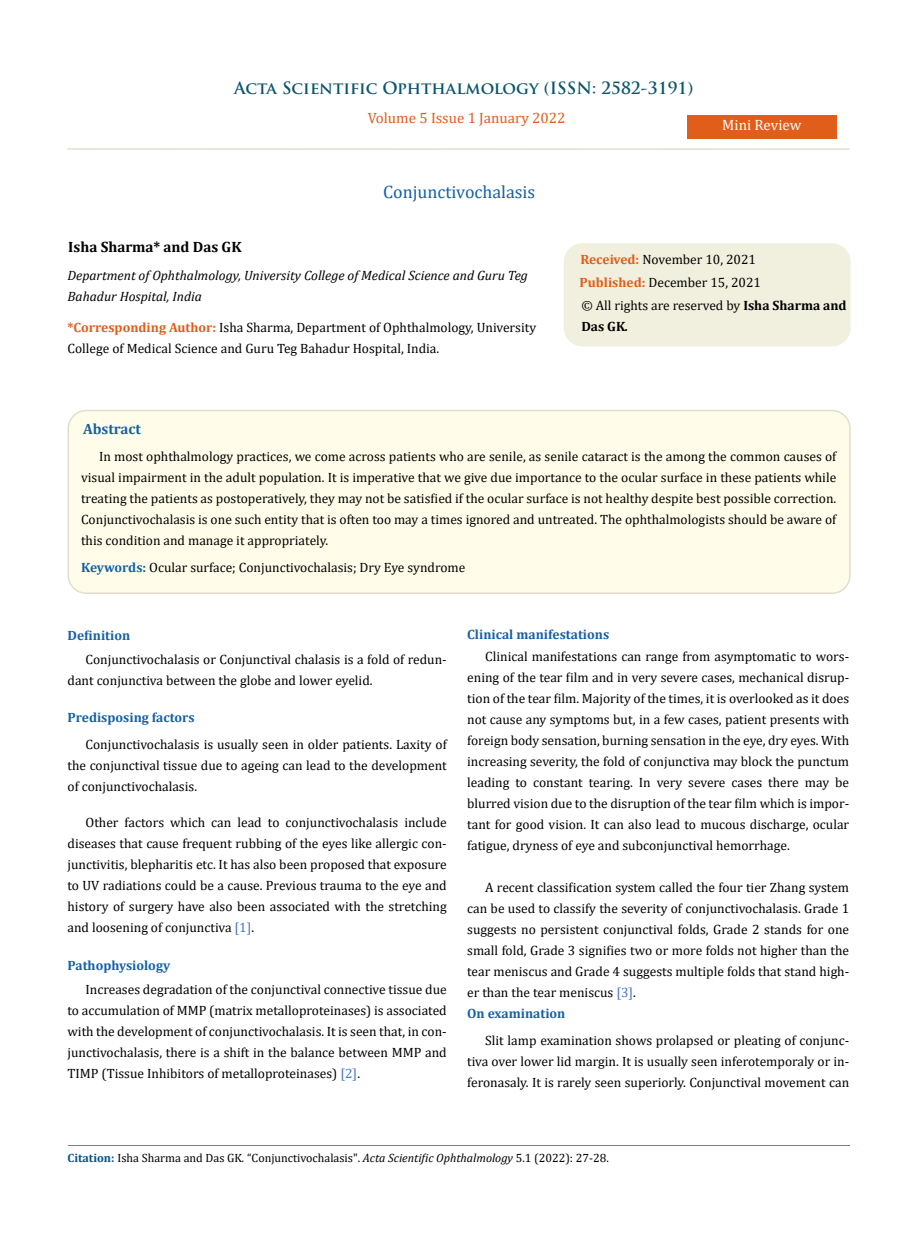
<style>
.page{position:relative;width:917px;height:1242px;background:#fff}
.page>*{position:absolute;margin:0;border:0;box-sizing:border-box;transform-origin:0 0}
.t1{font:18px "Cambria";color:#1560a6}
.t2{font:700 16.5px "Trajan Pro";color:#0e546a}
.t3{font:15px "Cambria";color:#e05d1a}
.t4{font:700 15px "Cambria";color:#000}
.t5{font:15px "Cambria";color:#fff}
.t6{font:700 15px "Cambria";color:#1560a6}
.t7{font:13.5px/21px "Cambria";color:#000;text-align:justify}
.t8{font:italic 13.5px/21px "Cambria";color:#000}
.t9{font:700 13.5px "Cambria";color:#1560a6}
.t10{font:700 13.5px "Cambria";color:#000}
.t11{font:12px "Cambria";color:#000}
.s1{font-weight:700;color:#e05d1a}
.s2{font-weight:700}
.s3{font-style:italic}
.s4{font-weight:700;color:#1560a6}
.s5{color:#4472c4}
.s6{font-weight:700;color:#035089}
</style>
<div class="page">
<div style="left:687px;top:116px;width:149px;height:23px;background:#e05d1a"></div>
<div style="left:564px;top:244px;width:285px;height:102px;background:#f1f0de;border-radius:18px"></div>
<div style="left:563px;top:243px;width:287px;height:104px;border:2px solid #f1f0de;border-radius:18px"></div>
<div style="left:68px;top:411px;width:782px;height:182px;background:#fffde9;border-radius:18px"></div>
<div style="left:68px;top:410px;width:782px;height:184px;border:2px solid #e0dfcd;border-radius:18px"></div>
<hr style="left:68px;top:1145px;width:781px;height:1px;background:#e05d1a">
<hr style="left:67px;top:148px;width:782px;height:2px;background:#e0dfcd">
<p class="t2" style="left:234px;top:77px;width:461px">Acta Scientific Ophthalmology (ISSN: 2582-3191)</p>
<p class="t3" style="left:368px;top:109px;width:199px">Volume 5 Issue 1 January 2022</p>
<p class="t5" style="left:722px;top:116px;width:81px">Mini Review</p>
<h1 class="t1" style="left:383px;top:181px;width:154px">Conjunctivochalasis</h1>
<p class="t4" style="left:68px;top:237px;width:175px">Isha Sharma* and Das GK</p>
<p class="t8" style="left:68px;top:265px;width:462px">Department of Ophthalmology, University College of Medical Science and Guru Teg<br>Bahadur Hospital, India</p>
<p class="t7" style="left:68px;top:317px;width:470px"><span class="s1">*Corresponding Author:</span> Isha Sharma, Department of Ophthalmology, University<br>College of Medical Science and Guru Teg Bahadur Hospital, India.</p>
<p class="t7" style="left:579px;top:248px;width:268px;line-height:23.1px;text-align:left"><span class="s1">Received:</span> November 10, 2021<br><span class="s1">Published:</span> December 15, 2021<br>© All rights are reserved by <span class="s2">Isha Sharma and</span></p>
<p class="t10" style="left:581px;top:317px;width:48px">Das GK<span class="s3">.</span></p>
<p class="t6" style="left:83px;top:418px;width:60px">Abstract</p>
<p class="t7" style="left:81px;top:445px;width:756px;text-indent:18px">In most ophthalmology practices, we come across patients who are senile, as senile cataract is the among the common causes of visual impairment in the adult population. It is imperative that we give due importance to the ocular surface in these patients while treating the patients as postoperatively, they may not be satisfied if the ocular surface is not healthy despite best possible correction.<br>Conjunctivochalasis is one such entity that is often too may a times ignored and untreated. The ophthalmologists should be aware of this condition and manage it appropriately.</p>
<p class="t7" style="left:81px;top:556px;width:386px"><span class="s4">Keywords:</span> Ocular surface; Conjunctivochalasis; Dry Eye syndrome</p>
<p class="t9" style="left:67px;top:626px;width:64px">Definition</p>
<p class="t7" style="left:67px;top:649px;width:381px;text-indent:18px">Conjunctivochalasis or Conjunctival chalasis is a fold of redun&shy;dant conjunctiva between the globe and lower eyelid.</p>
<p class="t9" style="left:67px;top:708px;width:129px">Predisposing factors</p>
<p class="t7" style="left:67px;top:734px;width:381px;text-indent:18px">Conjunctivochalasis is usually seen in older patients. Laxity of the conjunctival tissue due to ageing can lead to the development of conjunctivochalasis.</p>
<p class="t7" style="left:67px;top:812px;width:381px;text-indent:18px">Other factors which can lead to conjunctivochalasis include diseases that cause frequent rubbing of the eyes like allergic con&shy;junctivitis, blepharitis etc. It has also been proposed that exposure to UV radiations could be a cause. Previous trauma to the eye and history of surgery have also been associated with the stretching and loosening of conjunctiva <span class="s5">[1]</span>.</p>
<p class="t9" style="left:67px;top:956px;width:104px">Pathophysiology</p>
<p class="t7" style="left:67px;top:979px;width:381px;text-indent:18px">Increases degradation of the conjunctival connective tissue due to accumulation of MMP (matrix metalloproteinases) is associated with the development of conjunctivochalasis. It is seen that, in con&shy;junctivochalasis, there is a shift in the balance between MMP and TIMP (Tissue Inhibitors of metalloproteinases) <span class="s5">[2]</span>.</p>
<p class="t9" style="left:467px;top:625px;width:143px">Clinical manifestations</p>
<p class="t7" style="left:467px;top:646px;width:383px;text-indent:18px">Clinical manifestations can range from asymptomatic to wors&shy;ening of the tear film and in very severe cases, mechanical disrup&shy;tion of the tear film. Majority of the times, it is overlooked as it does not cause any symptoms but, in a few cases, patient presents with foreign body sensation, burning sensation in the eye, dry eyes. With increasing severity, the fold of conjunctiva may block the punctum leading to constant tearing. In very severe cases there may be blurred vision due to the disruption of the tear film which is impor&shy;tant for good vision. It can also lead to mucous discharge, ocular fatigue, dryness of eye and subconjunctival hemorrhage.</p>
<p class="t7" style="left:467px;top:877px;width:383px;text-align:left;text-indent:18px">A recent classification system called the four tier Zhang system can be used to classify the severity of conjunctivochalasis. Grade 1 suggests no persistent conjunctival folds, Grade 2 stands for one small fold, Grade 3 signifies two or more folds not higher than the tear meniscus and Grade 4 suggests multiple folds that stand high&shy;er than the tear meniscus <span class="s5">[3]</span>.<br><span class="s4">On examination</span></p>
<p class="t7" style="left:467px;top:1029px;width:383px;text-indent:18px">Slit lamp examination shows prolapsed or pleating of conjunc&shy;tiva over lower lid margin. It is usually seen inferotemporaly or in&shy;feronasaly. It is rarely seen superiorly. Conjunctival movement can</p>
<p class="t11" style="left:68px;top:1151px;width:542px"><span class="s6">Citation:</span> Isha Sharma and Das GK<span class="s3">.</span> “Conjunctivochalasis". <span class="s3">Acta Scientific Ophthalmology</span> 5.1 (2022): 27-28.</p>
</div>
